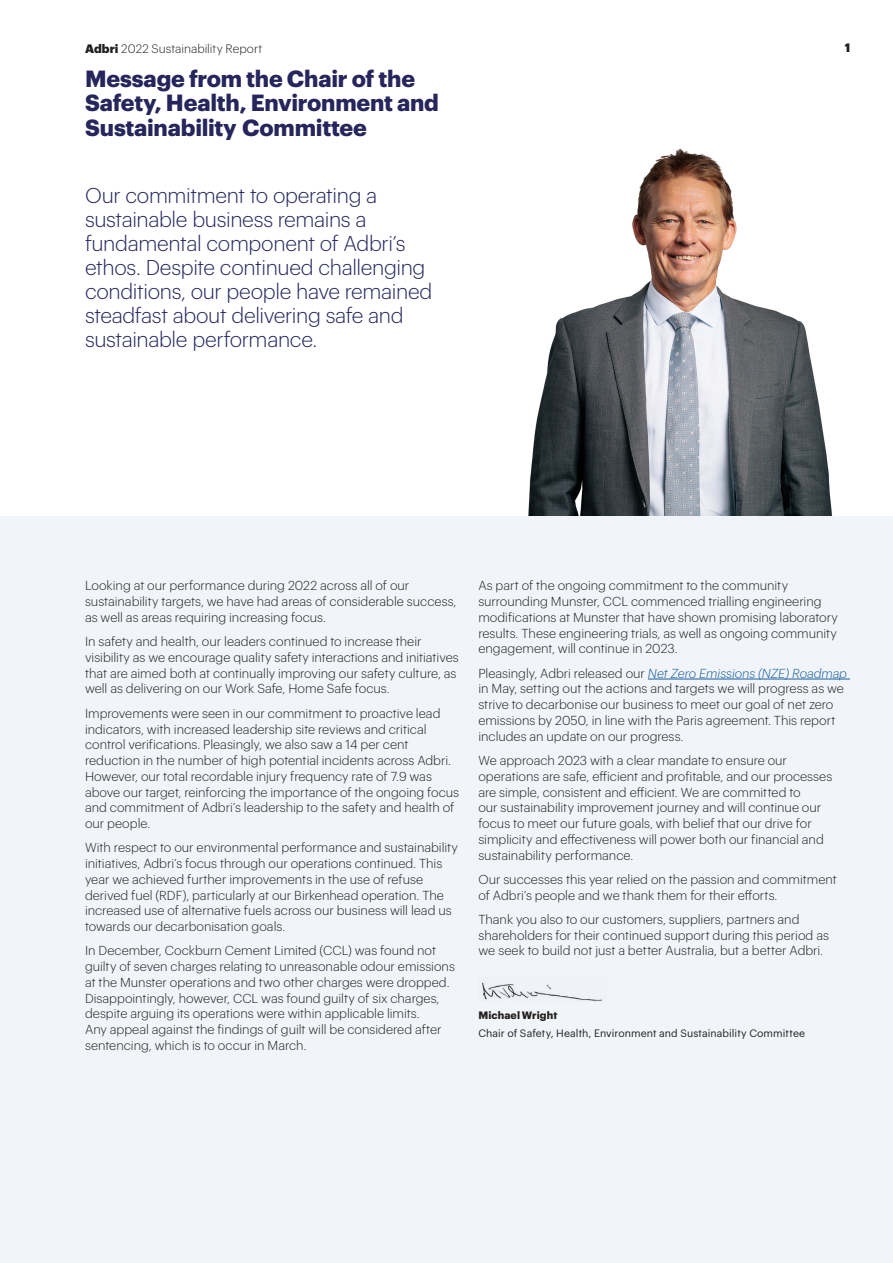
<style>
.page{position:relative;width:893px;height:1263px;background:#fff}
.page>*{position:absolute;margin:0;border:0;box-sizing:border-box;transform-origin:0 0}
.e-00_Section_Heading{font:700 22.95px/24.5px "Graphik";letter-spacing:-.01em;color:#26265d}
.e-11_Introduction{font:300 21px/24px "Graphik";letter-spacing:-.015em;color:#26265d}
.e-05_Body{font:300 12.75px/15.8px "Graphik";color:#231f20}
.t1{font:300 12px "Graphik";color:#231f20}
.t2{font:900 12px "Graphik";color:#231f20}
.Job_Title{font:10.5px "Graphik";letter-spacing:.005em;color:#231f20}
.First_Last{font:700 10.5px "Graphik";letter-spacing:.01em;color:#231f20}
.s1{font-weight:900}
.s2{font-style:italic;color:#175d9e}
</style>
<div class="page">
<img style="left:528px;top:148px;width:305px;height:368px">
<div style="left:0;top:516px;width:893px;height:747px;background:#f1f4f8"></div>
<hr style="left:648px;top:679px;width:202px;height:1px;background:#175d9e">
<img style="left:482px;top:982px;width:120px;height:19px">
<p class="t1" style="left:85px;top:39px;width:179px"><span class="s1">Adbri</span> 2022 Sustainability Report</p>
<p class="t2" style="left:845px;top:39px;width:7px">1</p>
<p class="e-00_Section_Heading" style="left:85px;top:64px;width:355px">Message from the Chair of the<br>Safety, Health, Environment and<br>Sustainability Committee</p>
<p class="e-11_Introduction" style="left:85px;top:181px;width:349px">Our commitment to operating a sustainable business remains a fundamental component of Adbri’s ethos. Despite continued challenging conditions, our people have remained steadfast about delivering safe and sustainable performance.</p>
<p class="e-05_Body" style="left:85px;top:577px;width:373px">Looking at our performance during 2022 across all of our sustainability targets, we have had areas of considerable success, as well as areas requiring increasing focus.</p>
<p class="e-05_Body" style="left:85px;top:633px;width:375px">In safety and health, our leaders continued to increase their visibility as we encourage quality safety interactions and initiatives that are aimed both at continually improving our safety culture, as well as delivering on our Work Safe, Home Safe focus.</p>
<p class="e-05_Body" style="left:85px;top:704px;width:376px">Improvements were seen in our commitment to proactive lead indicators, with increased leadership site reviews and critical control verifications. Pleasingly, we also saw a 14 per cent reduction in the number of high potential incidents across Adbri.<br>However, our total recordable injury frequency rate of 7.9 was above our target, reinforcing the importance of the ongoing focus and commitment of Adbri’s leadership to the safety and health of our people.</p>
<p class="e-05_Body" style="left:85px;top:839px;width:375px">With respect to our environmental performance and sustainability initiatives, Adbri’s focus through our operations continued. This year we achieved further improvements in the use of refuse derived fuel (RDF), particularly at our Birkenhead operation. The increased use of alternative fuels across our business will lead us towards our decarbonisation goals.</p>
<p class="e-05_Body" style="left:85px;top:942px;width:371px">In December, Cockburn Cement Limited (CCL) was found not guilty of seven charges relating to unreasonable odour emissions at the Munster operations and two other charges were dropped.<br>Disappointingly, however, CCL was found guilty of six charges, despite arguing its operations were within applicable limits.<br>Any appeal against the findings of guilt will be considered after sentencing, which is to occur in March.</p>
<p class="e-05_Body" style="left:478px;top:577px;width:361px">As part of the ongoing commitment to the community surrounding Munster, CCL commenced trialling engineering modifications at Munster that have shown promising laboratory results. These engineering trials, as well as ongoing community engagement, will continue in 2023.</p>
<p class="e-05_Body" style="left:478px;top:664px;width:370px">Pleasingly, Adbri released our <span class="s2">Net Zero Emissions (NZE) Roadmap </span>in May, setting out the actions and targets we will progress as we strive to decarbonise our business to meet our goal of net zero emissions by 2050, in line with the Paris agreement. This report includes an update on our progress.</p>
<p class="e-05_Body" style="left:478px;top:751px;width:355px">We approach 2023 with a clear mandate to ensure our operations are safe, efficient and profitable, and our processes are simple, consistent and efficient. We are committed to<br>our sustainability improvement journey and will continue our focus to meet our future goals, with belief that our drive for simplicity and effectiveness will power both our financial and sustainability performance.</p>
<p class="e-05_Body" style="left:478px;top:870px;width:360px">Our successes this year relied on the passion and commitment of Adbri’s people and we thank them for their efforts.</p>
<p class="e-05_Body" style="left:478px;top:910px;width:352px">Thank you also to our customers, suppliers, partners and shareholders for their continued support during this period as we seek to build not just a better Australia, but a better Adbri.</p>
<p class="First_Last" style="left:478px;top:1007px;width:80px">Michael Wright</p>
<p class="Job_Title" style="left:478px;top:1025px;width:328px">Chair of Safety, Health, Environment and Sustainability Committee</p>
</div>
